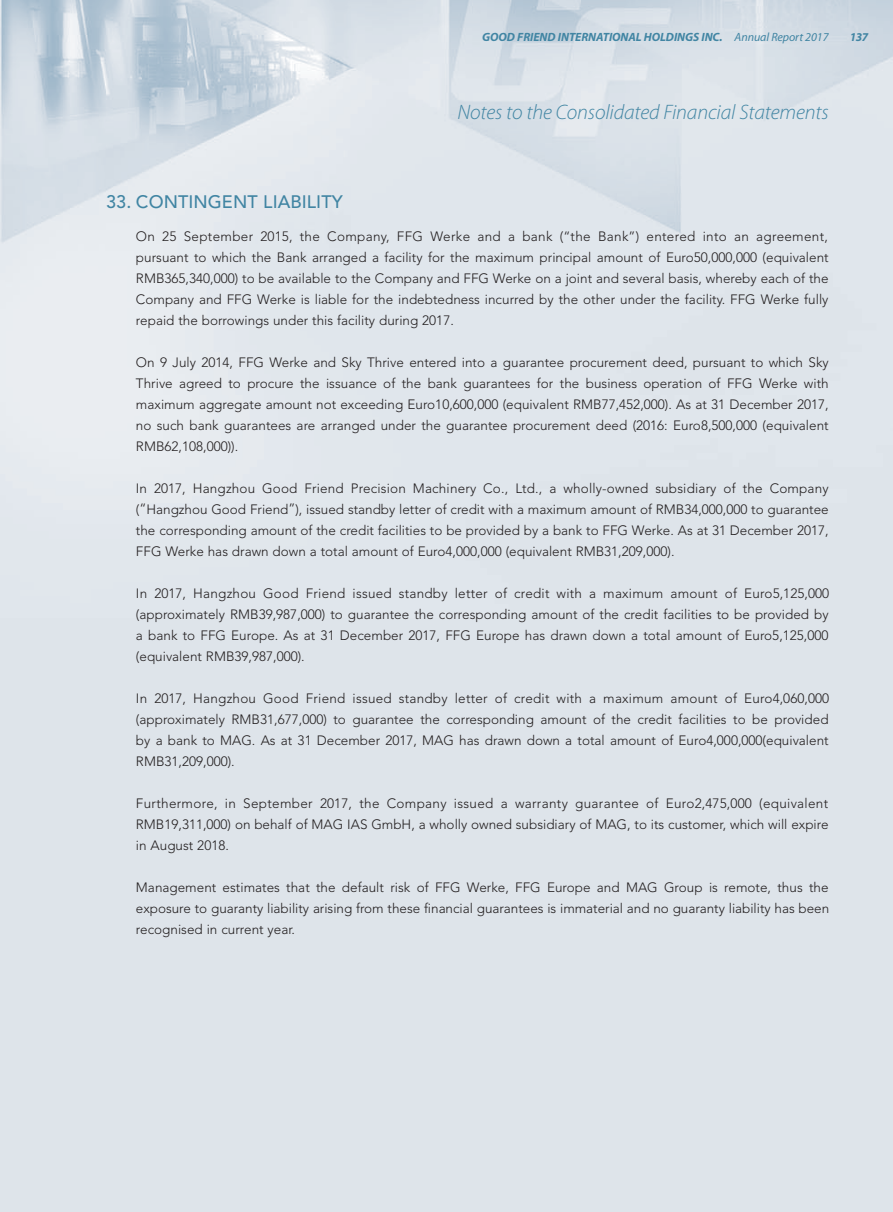
<style>
.page{position:relative;width:893px;height:1212px;background:#fff}
.page>*{position:absolute;margin:0;border:0;box-sizing:border-box;transform-origin:0 0}
.t1{font:italic 300 21px "Myriad Pro";letter-spacing:-.005em;color:#4185a3}
.t2{font:500 18px "Avenir LT Std";letter-spacing:.005em;color:#4185a3}
.t3{font:300 13.5px/21px "Avenir LT Std";color:#231f20;text-align:justify}
.t4{font:italic 700 12px "Myriad Pro";letter-spacing:-.005em;color:#4185a3}
.s1{font-weight:400}
</style>
<div class="page">
<p class="t4" style="left:482px;top:32px;width:348px">GOOD FRIEND INTERNATIONAL HOLDINGS INC. <span class="s1">Annual Report 2017</span></p>
<p class="t4" style="left:850px;top:32px;width:20px">137</p>
<h1 class="t1" style="left:457px;top:104px;width:373px">Notes to the Consolidated Financial Statements</h1>
<h2 class="t2" style="left:106px;top:194px;width:238px">33. CONTINGENT LIABILITY</h2>
<p class="t3" style="left:136px;top:227px;width:694px">On 25 September 2015, the Company, FFG Werke and a bank (“the Bank”) entered into an agreement, pursuant to which the Bank arranged a facility for the maximum principal amount of Euro50,000,000 (equivalent RMB365,340,000) to be available to the Company and FFG Werke on a joint and several basis, whereby each of the Company and FFG Werke is liable for the indebtedness incurred by the other under the facility. FFG Werke fully repaid the borrowings under this facility during 2017.</p>
<p class="t3" style="left:136px;top:353px;width:694px">On 9 July 2014, FFG Werke and Sky Thrive entered into a guarantee procurement deed, pursuant to which Sky Thrive agreed to procure the issuance of the bank guarantees for the business operation of FFG Werke with maximum aggregate amount not exceeding Euro10,600,000 (equivalent RMB77,452,000). As at 31 December 2017, no such bank guarantees are arranged under the guarantee procurement deed (2016: Euro8,500,000 (equivalent RMB62,108,000)).</p>
<p class="t3" style="left:136px;top:479px;width:694px">In 2017, Hangzhou Good Friend Precision Machinery Co., Ltd., a wholly-owned subsidiary of the Company (“Hangzhou Good Friend”), issued standby letter of credit with a maximum amount of RMB34,000,000 to guarantee the corresponding amount of the credit facilities to be provided by a bank to FFG Werke. As at 31 December 2017, FFG Werke has drawn down a total amount of Euro4,000,000 (equivalent RMB31,209,000).</p>
<p class="t3" style="left:136px;top:584px;width:695px">In 2017, Hangzhou Good Friend issued standby letter of credit with a maximum amount of Euro5,125,000 (approximately RMB39,987,000) to guarantee the corresponding amount of the credit facilities to be provided by a bank to FFG Europe. As at 31 December 2017, FFG Europe has drawn down a total amount of Euro5,125,000 (equivalent RMB39,987,000).</p>
<p class="t3" style="left:136px;top:689px;width:695px">In 2017, Hangzhou Good Friend issued standby letter of credit with a maximum amount of Euro4,060,000 (approximately RMB31,677,000) to guarantee the corresponding amount of the credit facilities to be provided by a bank to MAG. As at 31 December 2017, MAG has drawn down a total amount of Euro4,000,000(equivalent RMB31,209,000).</p>
<p class="t3" style="left:136px;top:794px;width:694px">Furthermore, in September 2017, the Company issued a warranty guarantee of Euro2,475,000 (equivalent RMB19,311,000) on behalf of MAG IAS GmbH, a wholly owned subsidiary of MAG, to its customer, which will expire in August 2018.</p>
<p class="t3" style="left:136px;top:878px;width:695px">Management estimates that the default risk of FFG Werke, FFG Europe and MAG Group is remote, thus the exposure to guaranty liability arising from these financial guarantees is immaterial and no guaranty liability has been recognised in current year.</p>
</div>
